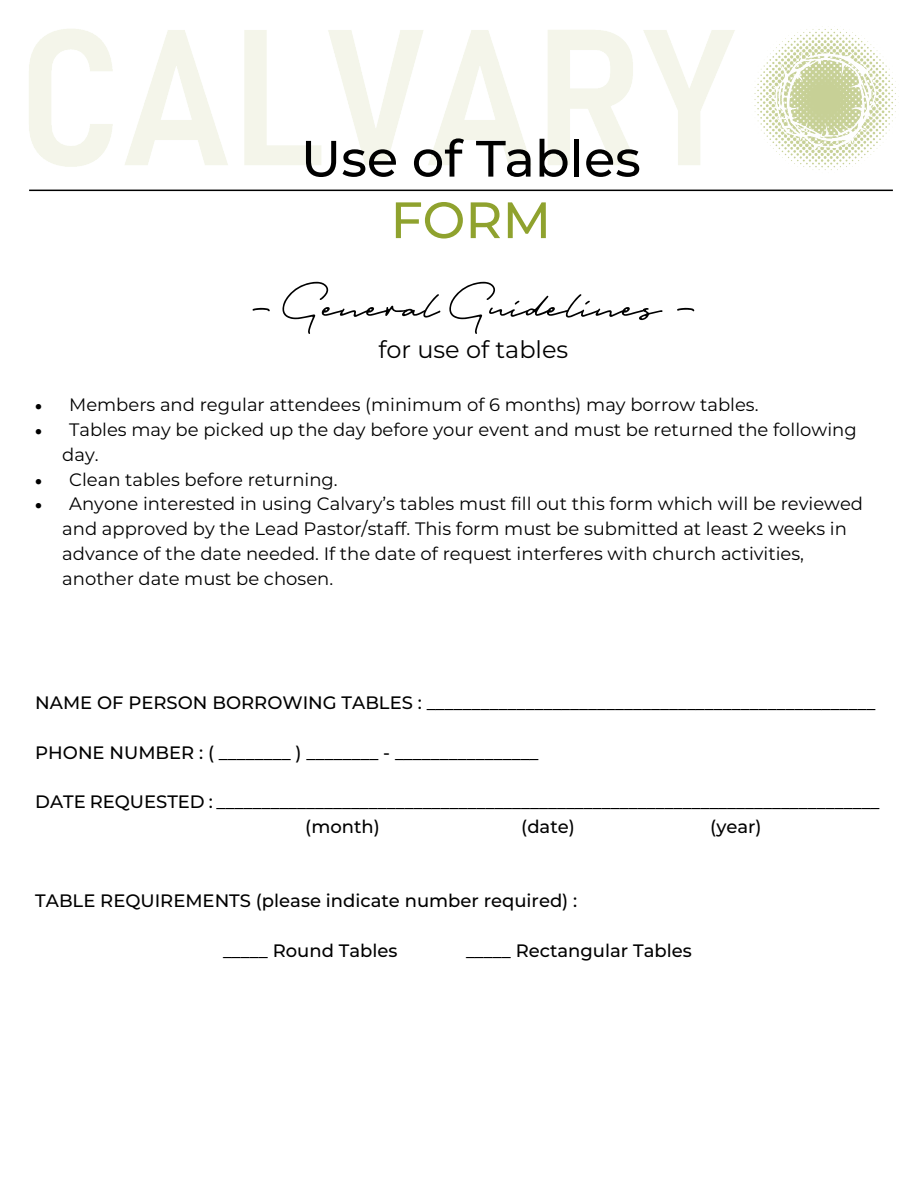
<style>
.page{position:relative;width:918px;height:1188px;background:#fff}
.page>*{position:absolute;margin:0;border:0;box-sizing:border-box;transform-origin:0 0}
.t1{font:51.15px "Portrait Script";color:#000}
.t2{font:500 51px "Montserrat";color:#000}
.t3{font:500 51px "Montserrat";color:#8fa22e}
.t4{font:24px "Montserrat";color:#000}
.t5{font:18px "Montserrat";color:#000}
.t6{font:500 18px/24.8px "Montserrat";color:#000}
</style>
<div class="page">
<hr style="left:29px;top:190px;width:864px;height:1px;background:#000">
<img style="left:751px;top:26px;width:148px;height:144px">
<h2 class="t2" style="left:301px;top:127px;width:341px">Use of Tables</h2>
<h2 class="t3" style="left:390px;top:189px;width:162px">FORM</h2>
<h1 class="t1" style="left:246px;top:270px;width:450px">- General Guidelines -</h1>
<h3 class="t4" style="left:378px;top:335px;width:191px">for use of tables</h3>
<p class="t5" style="left:69px;top:394px;width:691px">Members and regular attendees (minimum of 6 months) may borrow tables.</p>
<p class="t5" style="left:69px;top:419px;width:789px">Tables may be picked up the day before your event and must be returned the following</p>
<p class="t5" style="left:62px;top:443px;width:38px">day.</p>
<p class="t5" style="left:69px;top:468px;width:270px">Clean tables before returning.</p>
<p class="t5" style="left:69px;top:493px;width:795px">Anyone interested in using Calvary’s tables must fill out this form which will be reviewed</p>
<p class="t5" style="left:62px;top:518px;width:786px">and approved by the Lead Pastor/staff. This form must be submitted at least 2 weeks in</p>
<p class="t5" style="left:62px;top:543px;width:743px">advance of the date needed. If the date of request interferes with church activities,</p>
<p class="t5" style="left:62px;top:567px;width:272px">another date must be chosen.</p>
<p class="t6" style="left:35px;top:690px;width:842px">NAME OF PERSON BORROWING TABLES : __________________________________________________</p>
<p class="t6" style="left:35px;top:740px;width:505px">PHONE NUMBER : ( ________ ) ________ - ________________</p>
<p class="t6" style="left:305px;top:789px;width:576px;text-indent:-270px">DATE REQUESTED : __________________________________________________________________________ (month)</p>
<p class="t6" style="left:521px;top:814px;width:55px">(date)</p>
<p class="t6" style="left:710px;top:814px;width:53px">(year)</p>
<p class="t6" style="left:35px;top:889px;width:544px">TABLE REQUIREMENTS (please indicate number required) :</p>
<p class="t6" style="left:223px;top:938px;width:176px">_____ Round Tables</p>
<p class="t6" style="left:466px;top:938px;width:227px">_____ Rectangular Tables</p>
</div>
